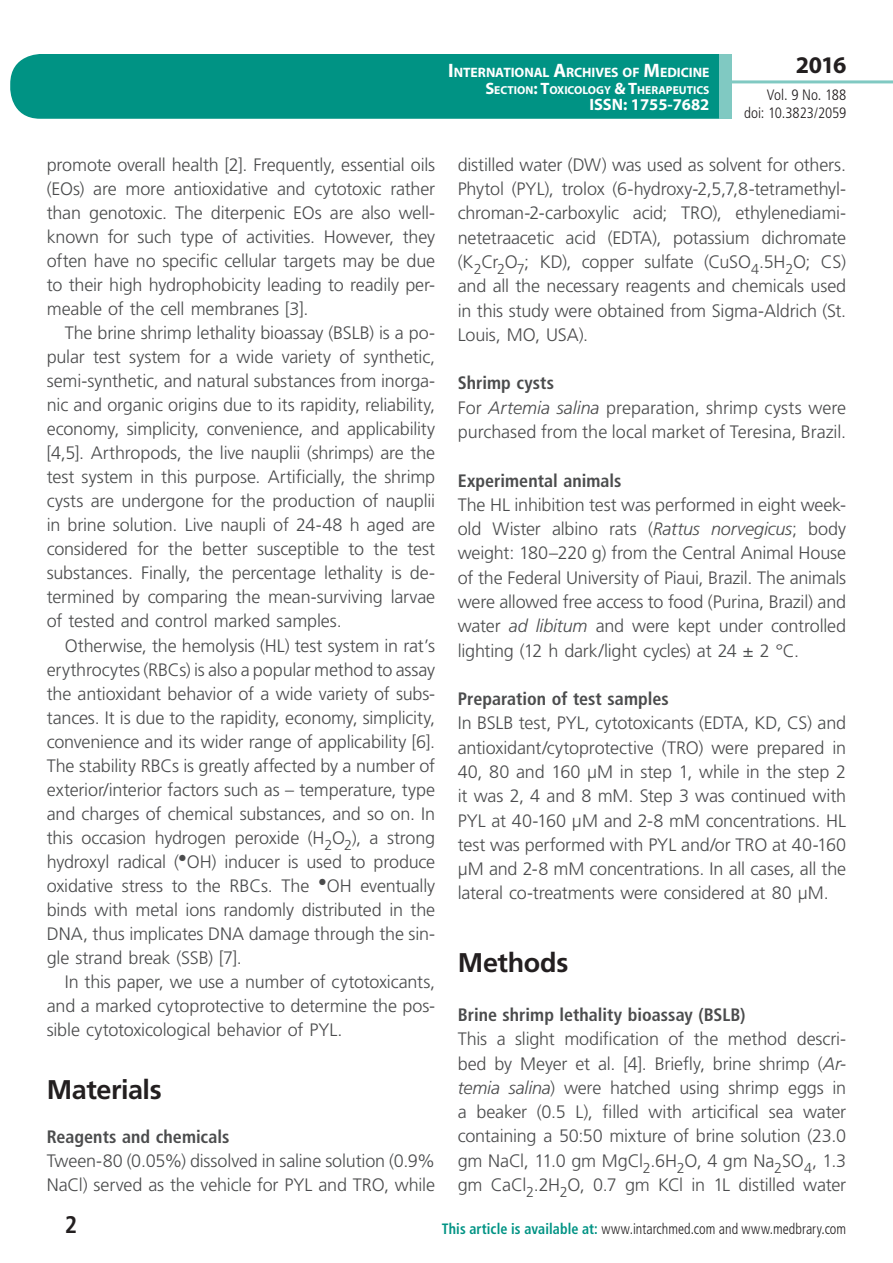
<style>
.page{position:relative;width:893px;height:1263px;background:#fff}
.page>*{position:absolute;margin:0;border:0;box-sizing:border-box;transform-origin:0 0}
.t1{font:700 27px "Frutiger LT Std";letter-spacing:-.015em;color:#231f20}
.t2{font:700 24px "Myriad Pro";color:#231f20}
.t3{font:700 condensed 24px "Frutiger LT Std";color:#231f20}
.t4{font:300 18px/24px "Frutiger LT Std";letter-spacing:-.01em;color:#4b4c4d;text-align:justify}
.t5{font:700 condensed 18px "Frutiger LT Std";color:#4b4c4d}
.t6{font:700 16.5px "Myriad Pro";color:#fff}
.t7{font:300 condensed 15px "Frutiger LT Std";letter-spacing:.005em;color:#231f20;scale:.94 1}
.t8{font:300 condensed 15px/18px "Frutiger LT Std";letter-spacing:.005em;color:#231f20;text-align:right}
.t9{font:700 13.65px "Myriad Pro";letter-spacing:-.005em;color:#fff}
.t10{font:700 11.55px "Myriad Pro";color:#fff}
.s1{font-size:19.5px}
.s2{font-size:16.5px}
.s3{font-weight:700;font-stretch:condensed}
.s4{font-style:italic}
.s5{font-weight:700;color:#009384}
</style>
<div class="page">
<div style="left:10px;top:54px;width:775px;height:65px;background:#009384;border-radius:30px"></div>
<div style="left:732px;top:0;width:161px;height:157px;background:#fff"></div>
<hr style="left:730px;top:80px;width:163px;height:3px;background:#80c9c2">
<div style="left:719px;top:54px;width:13px;height:65px;background:#80c9c2"></div>
<p class="t9" style="left:448px;top:64px;width:263px"><span class="s1">I</span>NTERNATIONAL <span class="s1">A</span>RCHIVES OF <span class="s1">M</span>EDICINE</p>
<p class="t10" style="left:485px;top:82px;width:226px"><span class="s2">S</span>ECTION<span class="s2">: T</span>OXICOLOGY <span class="s2">&amp; T</span>HERAPEUTICS</p>
<p class="t6" style="left:589px;top:94px;width:122px">ISSN: 1755-7682</p>
<h2 class="t2" style="left:796px;top:49px;width:52px">2016</h2>
<p class="t8" style="left:744px;top:86px;width:104px">Vol. 9 No. 188 doi: 10.3823/2059</p>
<p class="t4" style="left:47px;top:153px;width:390px">promote overall health [2]. Frequently, essential oils (EOs) are more antioxidative and cytotoxic rather than genotoxic. The diterpenic EOs are also well&shy;known for such type of activities. However, they often have no specific cellular targets may be due to their high hydrophobicity leading to readily per&shy;meable of the cell membranes [3].</p>
<p class="t4" style="left:47px;top:321px;width:390px;text-indent:18px">The brine shrimp lethality bioassay (BSLB) is a po&shy;pular test system for a wide variety of synthetic, semi-synthetic, and natural substances from inorga&shy;nic and organic origins due to its rapidity, reliability, economy, simplicity, convenience, and applicability [4,5]. Arthropods, the live nauplii (shrimps) are the test system in this purpose. Artificially, the shrimp cysts are undergone for the production of nauplii in brine solution. Live naupli of 24-48 h aged are considered for the better susceptible to the test substances. Finally, the percentage lethality is de&shy;termined by comparing the mean-surviving larvae of tested and control marked samples.</p>
<p class="t4" style="left:47px;top:633px;width:390px;text-indent:18px">Otherwise, the hemolysis (HL) test system in rat’s erythrocytes (RBCs) is also a popular method to assay the antioxidant behavior of a wide variety of subs&shy;tances. It is due to the rapidity, economy, simplicity, convenience and its wider range of applicability [6].<br>The stability RBCs is greatly affected by a number of exterior/interior factors such as – temperature, type and charges of chemical substances, and so on. In this occasion hydrogen peroxide (H<sub>2</sub>O<sub>2</sub>), a strong hydroxyl radical (<sup>●</sup>OH) inducer is used to produce oxidative stress to the RBCs. The <sup>●</sup>OH eventually binds with metal ions randomly distributed in the DNA, thus implicates DNA damage through the sin&shy;gle strand break (SSB) [7].</p>
<p class="t4" style="left:47px;top:970px;width:390px;text-indent:18px">In this paper, we use a number of cytotoxicants, and a marked cytoprotective to determine the pos&shy;sible cytotoxicological behavior of PYL.</p>
<h1 class="t1" style="left:47px;top:1074px;width:117px">Materials</h1>
<p class="t5" style="left:47px;top:1126px;width:184px">Reagents and chemicals</p>
<p class="t4" style="left:47px;top:1149px;width:390px">Tween-80 (0.05%) dissolved in saline solution (0.9%<br>NaCl) served as the vehicle for PYL and TRO, while</p>
<p class="t4" style="left:458px;top:153px;width:390px">distilled water (DW) was used as solvent for others.<br>Phytol (PYL), trolox (6-hydroxy-2,5,7,8-tetramethyl&shy;chroman-2-carboxylic acid; TRO), ethylenediami&shy;netetraacetic acid (EDTA), potassium dichromate (K<sub>2</sub>Cr<sub>2</sub>O<sub>7</sub>; KD), copper sulfate (CuSO<sub>4</sub>.5H<sub>2</sub>O; CS) and all the necessary reagents and chemicals used in this study were obtained from Sigma-Aldrich (St.<br>Louis, MO, USA).</p>
<p class="t4" style="left:458px;top:371px;width:390px;text-align:left"><span class="s3">Shrimp cysts<br></span>For <span class="s4">Artemia salina</span> preparation, shrimp cysts were purchased from the local market of Teresina, Brazil.</p>
<p class="t5" style="left:458px;top:470px;width:165px">Experimental animals</p>
<p class="t4" style="left:458px;top:493px;width:390px">The HL inhibition test was performed in eight week&shy;old Wister albino rats (<span class="s4">Rattus norvegicus</span>; body weight: 180–220 g) from the Central Animal House of the Federal University of Piaui, Brazil. The animals were allowed free access to food (Purina, Brazil) and water <span class="s4">ad libitum</span> and were kept under controlled lighting (12 h dark/light cycles) at 24 ± 2 °C.</p>
<p class="t5" style="left:458px;top:688px;width:212px">Preparation of test samples</p>
<p class="t4" style="left:458px;top:711px;width:390px">In BSLB test, PYL, cytotoxicants (EDTA, KD, CS) and antioxidant/cytoprotective (TRO) were prepared in 40, 80 and 160 µM in step 1, while in the step 2 it was 2, 4 and 8 mM. Step 3 was continued with PYL at 40-160 µM and 2-8 mM concentrations. HL test was performed with PYL and/or TRO at 40-160 µM and 2-8 mM concentrations. In all cases, all the lateral co-treatments were considered at 80 µM.</p>
<h1 class="t1" style="left:458px;top:947px;width:112px">Methods</h1>
<p class="t5" style="left:458px;top:1004px;width:289px">Brine shrimp lethality bioassay (BSLB)</p>
<p class="t4" style="left:458px;top:1027px;width:390px">This a slight modification of the method descri&shy;bed by Meyer et al. [4]. Briefly, brine shrimp (<span class="s4">Ar&shy;temia salina</span>) were hatched using shrimp eggs in a beaker (0.5 L), filled with articifical sea water containing a 50:50 mixture of brine solution (23.0 gm NaCl, 11.0 gm MgCl<sub>2</sub>.6H<sub>2</sub>O, 4 gm Na<sub>2</sub>SO<sub>4</sub>, 1.3 gm CaCl<sub>2</sub>.2H<sub>2</sub>O, 0.7 gm KCl in 1L distilled water</p>
<h2 class="t3" style="left:65px;top:1210px;width:14px">2</h2>
<p class="t7" style="left:442px;top:1220px;width:432px"><span class="s5">This article is available at:</span> www.intarchmed.com and www.medbrary.com</p>
</div>
